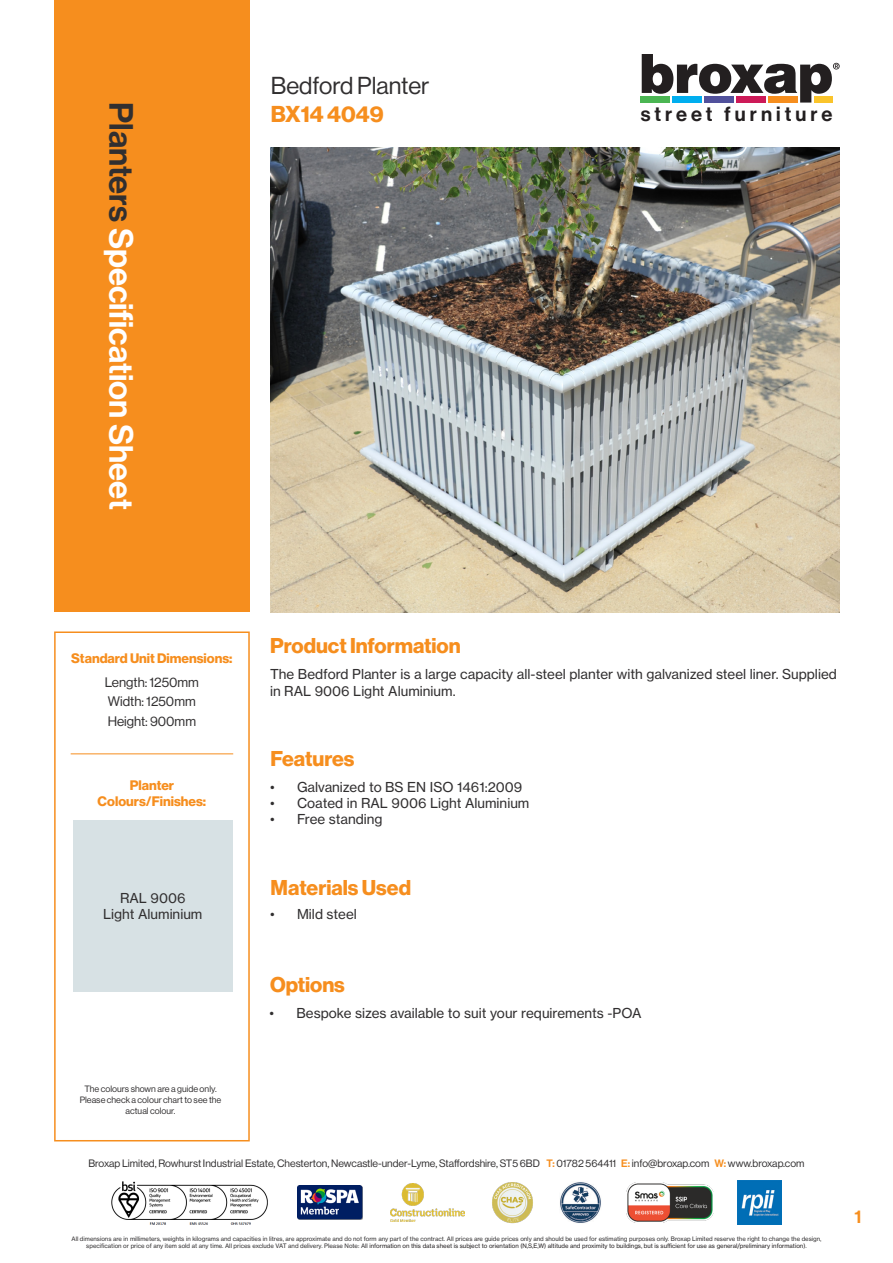
<style>
.page{position:relative;width:893px;height:1263px;background:#fff}
.page>*{position:absolute;margin:0;border:0;box-sizing:border-box;transform-origin:0 0}
.t1{font:33px "N Haas Grotesk DS Pro 65 Md";color:#fff}
.t2{font:24px "N Haas Grotesk DS Pro 55 Rg";color:#312f30}
.t3{font:22.5px "N Haas Grotesk DS Pro 75 Bd";color:#f68e1e}
.t4{font:21px "N Haas Grotesk DS Pro 75 Bd";color:#f68e1e}
.t5{font:20.25px "N Haas Grotesk DS Pro 65 Md";letter-spacing:.2em;color:#231f20}
.t6{font:18px "N Haas Grotesk DS Pro 65 Md";color:#f68e1e}
.t7{font:13.5px/16.2px "N Haas Grotesk TX Pro 55 Rg";color:#312f30}
.t8{font:13.5px/24px "N Haas Grotesk DS Pro 75 Bd";color:#f68e1e;text-align:center}
.t9{font:13.5px "N Haas Grotesk DS Pro 55 Rg";color:#312f30}
.t10{font:10.5px "N Haas Grotesk DS Pro 55 Rg";color:#312f30}
.t11{font:9px "N Haas Grotesk DS Pro 55 Rg";color:#312f30}
.t12{font:6px/7.2px "N Haas Grotesk TX Pro 55 Rg";color:#312f30;text-align:center}
.s1{color:#312f30}
.s2{font-family:"N Haas Grotesk DS Pro 55 Rg";color:#312f30}
.s3{font-family:"N Haas Grotesk DS Pro 65 Md";color:#f68e1e}
.s4{color:#231f20}
</style>
<div class="page">
<div style="left:54px;top:0;width:196px;height:612px;background:#f68e1e"></div>
<svg style="left:642px;top:54px;width:198px;height:49px"></svg>
<div style="left:641px;top:97px;width:29px;height:6px;background:#4bb653"></div>
<div style="left:673px;top:97px;width:29px;height:6px;background:#00aeef"></div>
<div style="left:705px;top:97px;width:29px;height:6px;background:#51519c"></div>
<div style="left:737px;top:97px;width:29px;height:6px;background:#cd1a58"></div>
<div style="left:768px;top:97px;width:30px;height:6px;background:#f68e1e"></div>
<div style="left:814px;top:97px;width:18px;height:6px;background:#fac42b"></div>
<div style="left:54px;top:631px;width:196px;height:510px;border:2px solid #f68e1e"></div>
<img style="left:297px;top:1185px;width:66px;height:34px">
<img style="left:391px;top:1184px;width:73px;height:37px">
<img style="left:112px;top:1181px;width:156px;height:44px">
<img style="left:560px;top:1182px;width:41px;height:41px">
<img style="left:492px;top:1182px;width:41px;height:41px">
<img style="left:626px;top:1182px;width:87px;height:40px">
<img style="left:738px;top:1181px;width:43px;height:43px">
<img style="left:270px;top:148px;width:570px;height:464px">
<hr style="left:71px;top:754px;width:162px;height:1px;background:#f68e1e">
<div style="left:73px;top:820px;width:159px;height:171px;background:#d7e1e4"></div>
<h1 class="t1" style="left:140px;top:102px;width:410px;rotate:90deg"><span class="s1">Planters</span> Specification Sheet</h1>
<p class="t2" style="left:271px;top:72px;width:160px">Bedford Planter</p>
<p class="t3" style="left:271px;top:101px;width:115px">BX14 4049</p>
<h3 class="t5" style="left:641px;top:102px;width:193px">street furniture</h3>
<p class="t8" style="left:71px;top:646px;width:163px">Standard Unit Dimensions:<br><span class="s2">Length: 1250mm</span></p>
<p class="t9" style="left:108px;top:694px;width:89px">Width: 1250mm</p>
<p class="t9" style="left:108px;top:713px;width:90px">Height: 900mm</p>
<p class="t8" style="left:130px;top:773px;width:46px">Planter</p>
<p class="t8" style="left:98px;top:789px;width:110px">Colours/Finishes:</p>
<p class="t7" style="left:120px;top:889px;width:67px">RAL 9006</p>
<p class="t7" style="left:103px;top:906px;width:101px">Light Aluminium</p>
<p class="t4" style="left:270px;top:633px;width:192px">Product Information</p>
<p class="t7" style="left:270px;top:666px;width:568px">The Bedford Planter is a large capacity all-steel planter with galvanized steel liner. Supplied in RAL 9006 Light Aluminium.</p>
<p class="t4" style="left:270px;top:746px;width:86px">Features</p>
<p class="t7" style="left:270px;top:779px;width:254px">• Galvanized to BS EN ISO 1461:2009</p>
<p class="t7" style="left:270px;top:795px;width:261px">• Coated in RAL 9006 Light Aluminium</p>
<p class="t7" style="left:270px;top:811px;width:114px">• Free standing</p>
<p class="t4" style="left:271px;top:875px;width:142px">Materials Used</p>
<p class="t7" style="left:270px;top:906px;width:88px">• Mild steel</p>
<p class="t4" style="left:270px;top:972px;width:76px">Options</p>
<p class="t7" style="left:269px;top:1004px;width:374px">• Bespoke sizes available to suit your requirements -POA</p>
<p class="t11" style="left:84px;top:1084px;width:134px">The colours shown are a guide only.</p>
<p class="t11" style="left:80px;top:1095px;width:143px">Please check a colour chart to see the</p>
<p class="t11" style="left:126px;top:1106px;width:51px">actual colour.</p>
<h3 class="t10" style="left:88px;top:1157px;width:717px">Broxap Limited, Rowhurst Industrial Estate, Chesterton, Newcastle-under-Lyme, Staffordshire, ST5 6BD <span class="s3">T:</span> 01782 564411 <span class="s3">E:</span> info@broxap.com <span class="s3">W:</span> www.broxap.com</h3>
<p class="t12" style="left:71px;top:1235px;width:751px">All dimensions are in millimeters, weights in kilograms and capacities in litres, are approximate and do not form any part of the contract. All prices are guide prices only and should be used for estimating purposes only. Broxap Limited reserve the right to change the design, specification or price of any item sold at any time. All prices exclude VAT and delivery. Please Note: All <span class="s4">information on this data sheet is subject to orientation (N,S,E,W) altitude and proximity to buildings, but is sufficient for use as general/preliminary information).</span></p>
<p class="t6" style="left:855px;top:1206px;width:9px">1</p>
</div>
